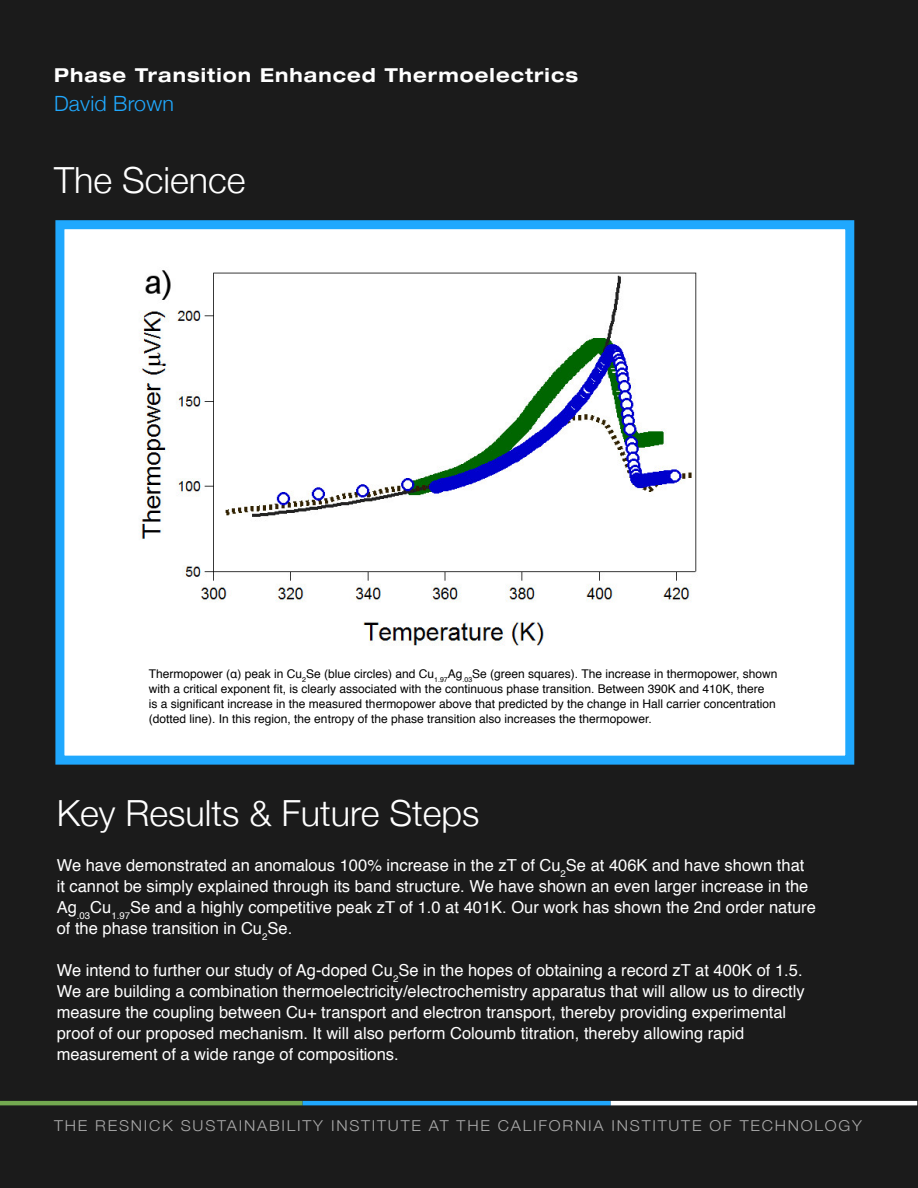
<style>
.page{position:relative;width:918px;height:1188px;background:#1b1b1b}
.page>*{position:absolute;margin:0;border:0;box-sizing:border-box;transform-origin:0 0}
.t1{font:300 36px "Helvetica Neue";color:#fff}
.t2{font:300 21px "Helvetica Neue";letter-spacing:.01em;color:#20a8fe}
.t3{font:700 expanded 19.2px "Helvetica Neue";letter-spacing:.06em;color:#fff;scale:.93 1}
.t4{font:16.5px/21px "Helvetica";color:#fff}
.t5{font:300 15px "Helvetica Neue";letter-spacing:.11em;color:#aaa;scale:1.07 1}
.t6{font:12px/15px "Helvetica";color:#000}
</style>
<div class="page">
<hr style="left:0;top:1101px;width:303px;height:4px;background:#73a950">
<hr style="left:303px;top:1101px;width:308px;height:4px;background:#20a8fe">
<hr style="left:611px;top:1101px;width:306px;height:4px;background:#fff">
<div style="left:55px;top:220px;width:799px;height:545px;background:#fff;border:9px solid #20a8fe"></div>
<img style="left:140px;top:270px;width:557px;height:375px">
<p class="t3" style="left:54px;top:63px;width:565px">Phase Transition Enhanced Thermoelectrics</p>
<p class="t2" style="left:54px;top:87px;width:121px">David Brown</p>
<h1 class="t1" style="left:54px;top:152px;width:193px">The Science</h1>
<p class="t6" style="left:149px;top:667px;width:630px">Thermopower (α) peak in Cu<sub>2</sub>Se (blue circles) and Cu<sub>1.97</sub>Ag<sub>.03</sub>Se (green squares). The increase in thermopower, shown with a critical exponent fit, is clearly associated with the continuous phase transition. Between 390K and 410K, there<br>is a significant increase in the measured thermopower above that predicted by the change in Hall carrier concentration (dotted line). In this region, the entropy of the phase transition also increases the thermopower.</p>
<h1 class="t1" style="left:57px;top:784px;width:424px">Key Results &amp; Future Steps</h1>
<p class="t4" style="left:57px;top:856px;width:761px">We have demonstrated an anomalous 100% increase in the zT of Cu<sub>2</sub>Se at 406K and have shown that it cannot be simply explained through its band structure. We have shown an even larger increase in the Ag<sub>.03</sub>Cu<sub>1.97</sub>Se and a highly competitive peak zT of 1.0 at 401K. Our work has shown the 2nd order nature of the phase transition in Cu<sub>2</sub>Se.</p>
<p class="t4" style="left:57px;top:961px;width:749px">We intend to further our study of Ag-doped Cu<sub>2</sub>Se in the hopes of obtaining a record zT at 400K of 1.5.<br>We are building a combination thermoelectricity/electrochemistry apparatus that will allow us to directly measure the coupling between Cu+ transport and electron transport, thereby providing experimental proof of our proposed mechanism. It will also perform Coloumb titration, thereby allowing rapid measurement of a wide range of compositions.</p>
<p class="t5" style="left:54px;top:1113px;width:757px">THE RESNICK SUSTAINABILITY INSTITUTE AT THE CALIFORNIA INSTITUTE OF TECHNOLOGY</p>
</div>
